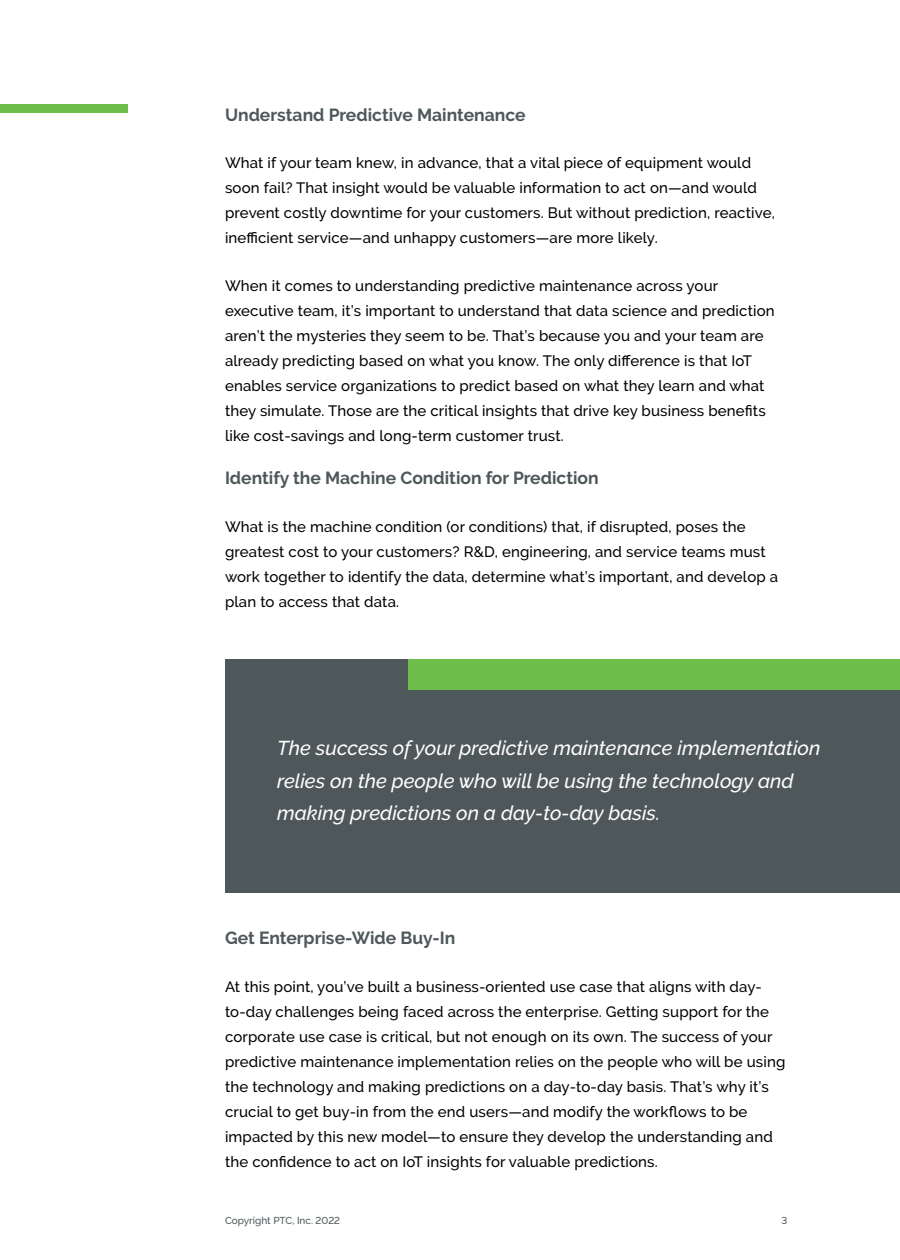
<style>
.page{position:relative;width:900px;height:1260px;background:#fff}
.page>*{position:absolute;margin:0;border:0;box-sizing:border-box;transform-origin:0 0}
.t1{font:italic 500 20px/32.5px "PTC Raleway";color:#fff}
.t2{font:700 17.5px "Raleway";color:#4e585a}
.t3{font:500 15px/25px "PTC Raleway";letter-spacing:.01em;color:#000}
.t4{font:500 10px "PTC Raleway";color:#4e585a}
</style>
<div class="page">
<div style="left:0;top:104px;width:128px;height:8px;background:#6ebe4b"></div>
<div style="left:225px;top:659px;width:675px;height:234px;background:#4e585a"></div>
<div style="left:409px;top:659px;width:491px;height:30px;background:#6ebe4b"></div>
<p class="t2" style="left:225px;top:105px;width:302px">Understand Predictive Maintenance</p>
<p class="t3" style="left:225px;top:151px;width:551px">What if your team knew, in advance, that a vital piece of equipment would soon fail? That insight would be valuable information to act on—and would prevent costly downtime for your customers. But without prediction, reactive, inefficient service—and unhappy customers—are more likely.</p>
<p class="t3" style="left:225px;top:273px;width:551px">When it comes to understanding predictive maintenance across your executive team, it’s important to understand that data science and prediction aren’t the mysteries they seem to be. That’s because you and your team are already predicting based on what you know. The only difference is that IoT enables service organizations to predict based on what they learn and what they simulate. Those are the critical insights that drive key business benefits like cost-savings and long-term customer trust.</p>
<p class="t2" style="left:225px;top:468px;width:375px">Identify the Machine Condition for Prediction</p>
<p class="t3" style="left:225px;top:514px;width:555px">What is the machine condition (or conditions) that, if disrupted, poses the greatest cost to your customers? R&amp;D, engineering, and service teams must work together to identify the data, determine what’s important, and develop a plan to access that data.</p>
<h1 class="t1" style="left:277px;top:732px;width:545px">The success of your predictive maintenance implementation relies on the people who will be using the technology and making predictions on a day-to-day basis.</h1>
<p class="t2" style="left:225px;top:928px;width:232px">Get Enterprise-Wide Buy-In</p>
<p class="t3" style="left:225px;top:974px;width:562px">At this point, you’ve built a business-oriented use case that aligns with day&shy;to-day challenges being faced across the enterprise. Getting support for the corporate use case is critical, but not enough on its own. The success of your predictive maintenance implementation relies on the people who will be using the technology and making predictions on a day-to-day basis. That’s why it’s crucial to get buy-in from the end users—and modify the workflows to be impacted by this new model—to ensure they develop the understanding and the confidence to act on IoT insights for valuable predictions.</p>
<p class="t4" style="left:225px;top:1215px;width:117px">Copyright PTC, Inc. 2022</p>
<p class="t4" style="left:782px;top:1215px;width:7px">3</p>
</div>
